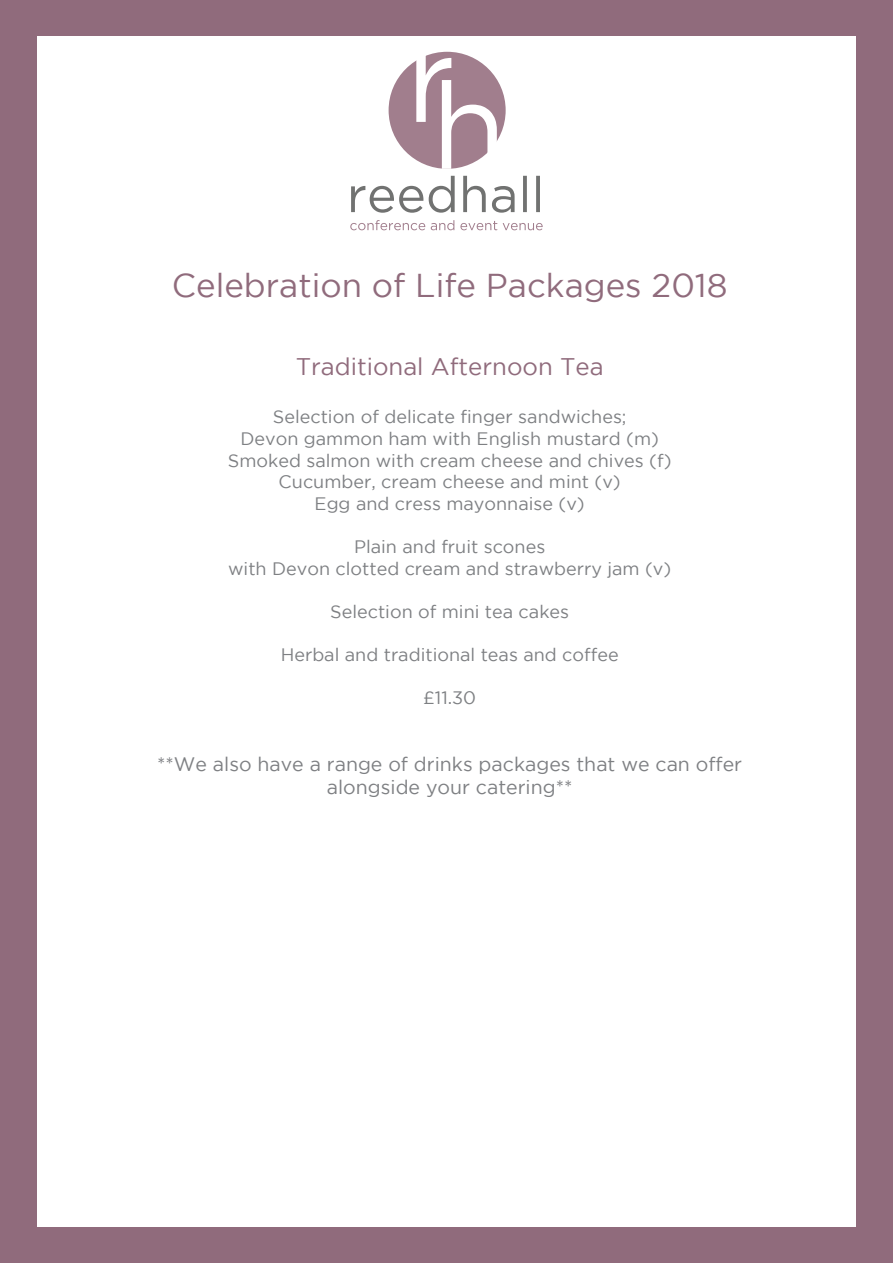
<style>
.page{position:relative;width:893px;height:1263px;background:#906b7c}
.page>*{position:absolute;margin:0;border:0;box-sizing:border-box;transform-origin:0 0}
.t1{font:33px "Gotham";color:#906b7c}
.t2{font:24px "Gotham";color:#906b7c}
.t3{font:19.5px/23.4px "Gotham";color:#7e8083;text-align:center}
.t4{font:18px/21.6px "Gotham";color:#7e8083;text-align:center}
</style>
<div class="page">
<div style="left:37px;top:36px;width:819px;height:1191px;background:#fff"></div>
<svg style="left:351px;top:176px;width:189px;height:37px"></svg>
<svg style="left:350px;top:220px;width:193px;height:10px"></svg>
<div style="left:389px;top:52px;width:117px;height:117px;background:#a17e8d;border-radius:50%"></div>
<svg style="left:416px;top:53px;width:81px;height:116px"></svg>
<h1 class="t1" style="left:172px;top:267px;width:557px">Celebration of Life Packages 2018</h1>
<h2 class="t2" style="left:296px;top:353px;width:309px">Traditional Afternoon Tea</h2>
<p class="t4" style="left:228px;top:406px;width:445px">Selection of delicate finger sandwiches;<br>Devon gammon ham with English mustard (m)<br>Smoked salmon with cream cheese and chives (f)<br>Cucumber, cream cheese and mint (v)<br>Egg and cress mayonnaise (v)</p>
<p class="t4" style="left:228px;top:535px;width:445px">Plain and fruit scones<br>with Devon clotted cream and strawberry jam (v)</p>
<p class="t4" style="left:330px;top:600px;width:240px">Selection of mini tea cakes</p>
<p class="t4" style="left:281px;top:643px;width:339px">Herbal and traditional teas and coffee</p>
<p class="t4" style="left:423px;top:687px;width:54px">£11.30</p>
<p class="t3" style="left:157px;top:752px;width:586px">**We also have a range of drinks packages that we can offer alongside your catering**</p>
</div>
